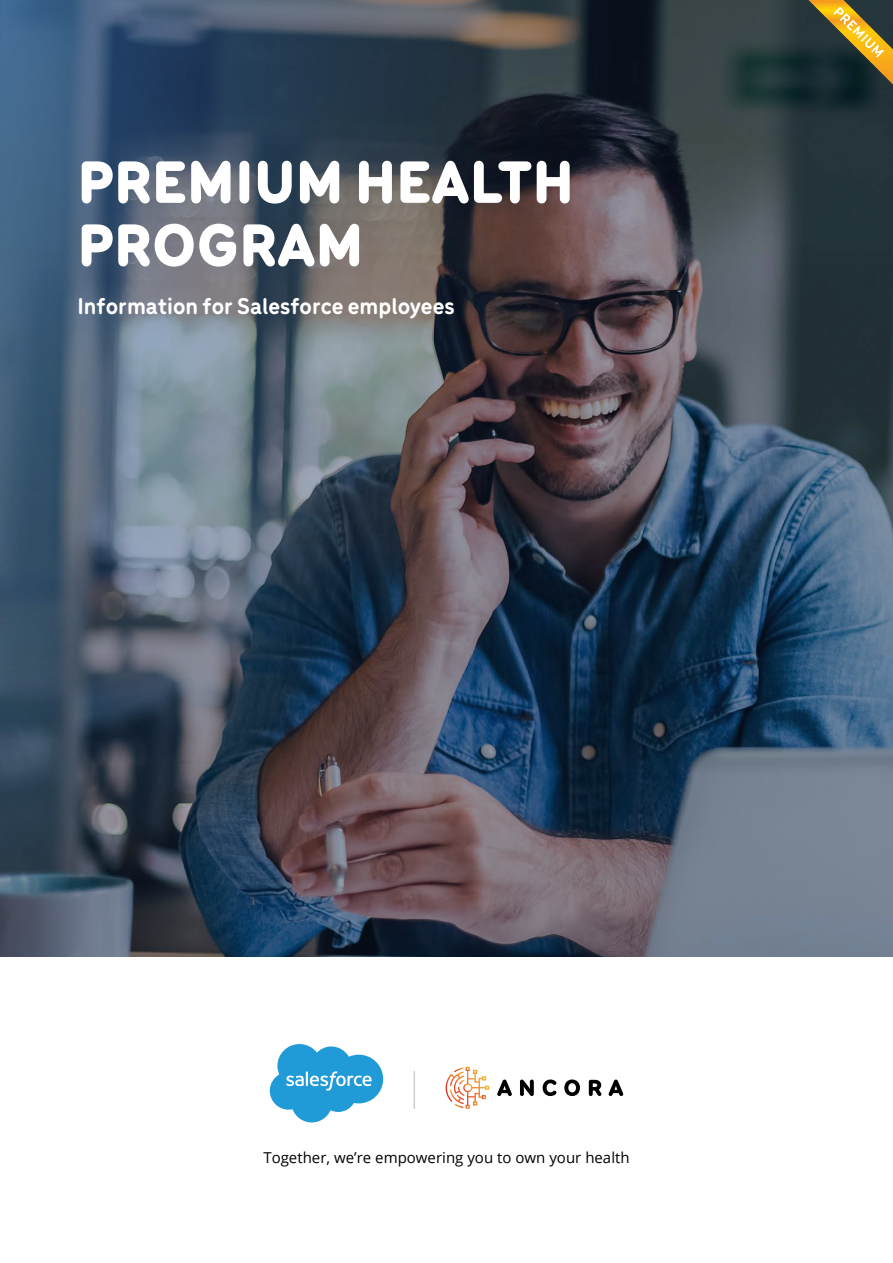
<style>
.page{position:relative;width:893px;height:1263px;background:#fff}
.page>*{position:absolute;margin:0;border:0;box-sizing:border-box;transform-origin:0 0}
.t1{font:900 63px/63px "Menco";letter-spacing:.01em;color:#fff}
.t2{font:700 24px "Menco";color:#fff}
.t3{font:15px "Open Sans";color:#000}
</style>
<div class="page">
<img style="left:0;top:0;width:893px;height:1123px">
<svg style="left:270px;top:1044px;width:113px;height:78px"></svg>
<hr style="left:414px;top:1071px;width:1px;height:38px;background:#000">
<svg style="left:497px;top:1079px;width:15px;height:17px"></svg>
<svg style="left:520px;top:1079px;width:14px;height:17px"></svg>
<svg style="left:543px;top:1079px;width:13px;height:17px"></svg>
<svg style="left:564px;top:1079px;width:16px;height:17px"></svg>
<svg style="left:589px;top:1080px;width:12px;height:16px"></svg>
<svg style="left:609px;top:1079px;width:14px;height:17px"></svg>
<svg style="left:446px;top:1067px;width:43px;height:42px"></svg>
<svg style="left:808px;top:0;width:85px;height:84px;background:#655e32"></svg>
<h1 class="t1" style="left:78px;top:146px;width:497px">PREMIUM HEALTH<br>PROGRAM</h1>
<h2 class="t2" style="left:77px;top:288px;width:379px">Information for Salesforce employees</h2>
<p class="t3" style="left:263px;top:1148px;width:368px">Together, we’re empowering you to own your health</p>
</div>
